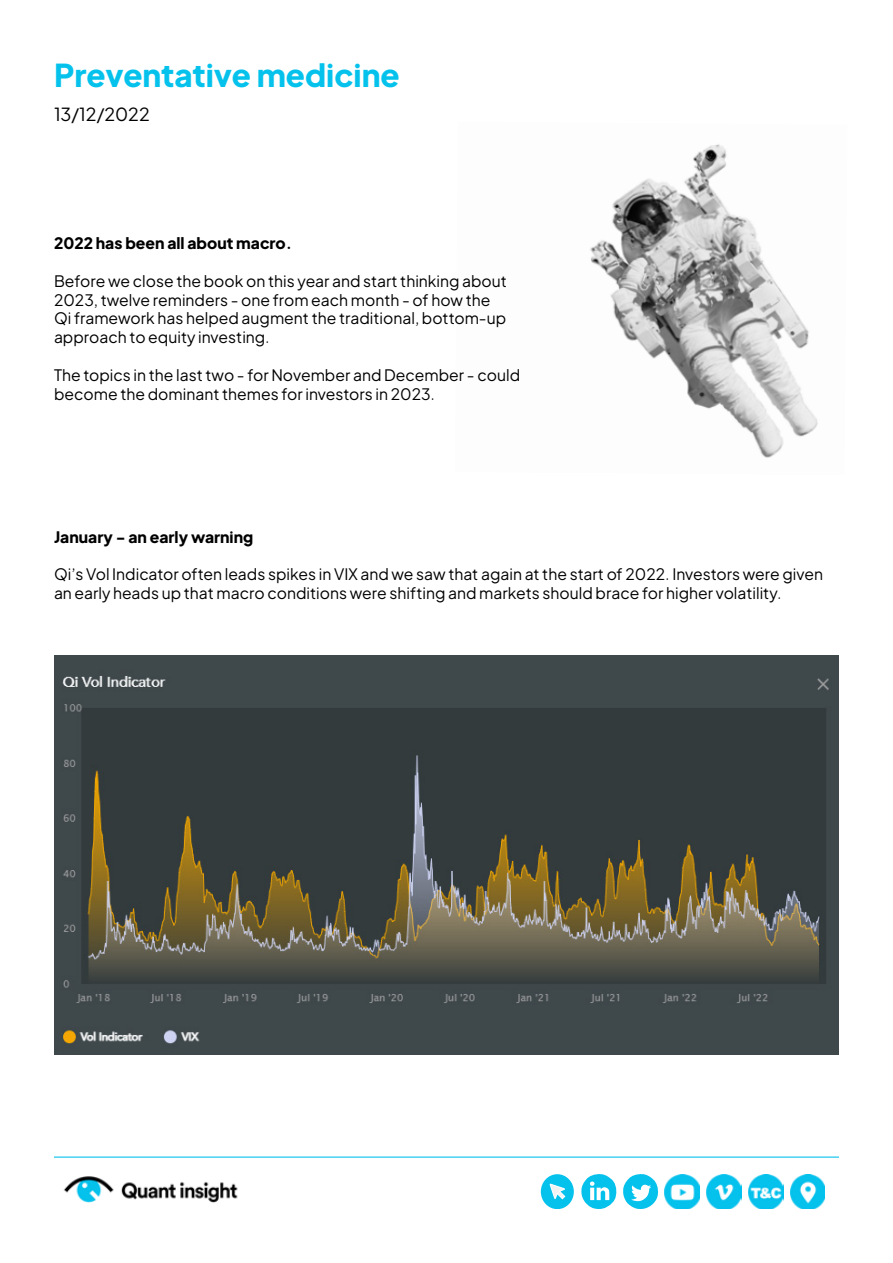
<style>
.page{position:relative;width:893px;height:1263px;background:#fff}
.page>*{position:absolute;margin:0;border:0;box-sizing:border-box;transform-origin:0 0}
.t1{font:700 31.35px "Quant Insight";color:#05c2ec}
.t2{font:18px "Quant Insight";color:#000}
.t3{font:15.75px/18.9px "Quant Insight";color:#000}
.t4{font:700 15.75px "Quant Insight";color:#000}
</style>
<div class="page">
<img style="left:590px;top:144px;width:228px;height:314px">
<img style="left:54px;top:656px;width:785px;height:398px">
<hr style="left:54px;top:1156px;width:785px;height:2px;background:#05c2ec">
<img style="left:63px;top:1176px;width:175px;height:27px">
<img style="left:748px;top:1174px;width:35px;height:35px">
<svg style="left:581px;top:1174px;width:36px;height:35px"></svg>
<svg style="left:623px;top:1174px;width:35px;height:35px"></svg>
<img style="left:790px;top:1174px;width:35px;height:35px">
<img style="left:707px;top:1174px;width:34px;height:35px">
<img style="left:665px;top:1174px;width:35px;height:35px">
<div style="left:542px;top:1175px;width:31px;height:33px;background:#05c2ed;border-radius:50%"></div>
<div style="left:541px;top:1174px;width:33px;height:35px;border:2px solid #05c2ed;border-radius:50%"></div>
<svg style="left:550px;top:1184px;width:15px;height:15px"></svg>
<h1 class="t1" style="left:54px;top:46px;width:347px">Preventative medicine</h1>
<p class="t2" style="left:54px;top:99px;width:97px">13/12/2022</p>
<p class="t4" style="left:54px;top:229px;width:240px">2022 has been all about macro.</p>
<p class="t3" style="left:54px;top:270px;width:454px">Before we close the book on this year and start thinking about 2023, twelve reminders - one from each month - of how the Qi framework has helped augment the traditional, bottom-up approach to equity investing.</p>
<p class="t3" style="left:54px;top:364px;width:468px">The topics in the last two - for November and December - could become the dominant themes for investors in 2023.</p>
<p class="t4" style="left:54px;top:522px;width:201px">January - an early warning</p>
<p class="t3" style="left:54px;top:563px;width:771px">Qi’s Vol Indicator often leads spikes in VIX and we saw that again at the start of 2022. Investors were given an early heads up that macro conditions were shifting and markets should brace for higher volatility.</p>
</div>
